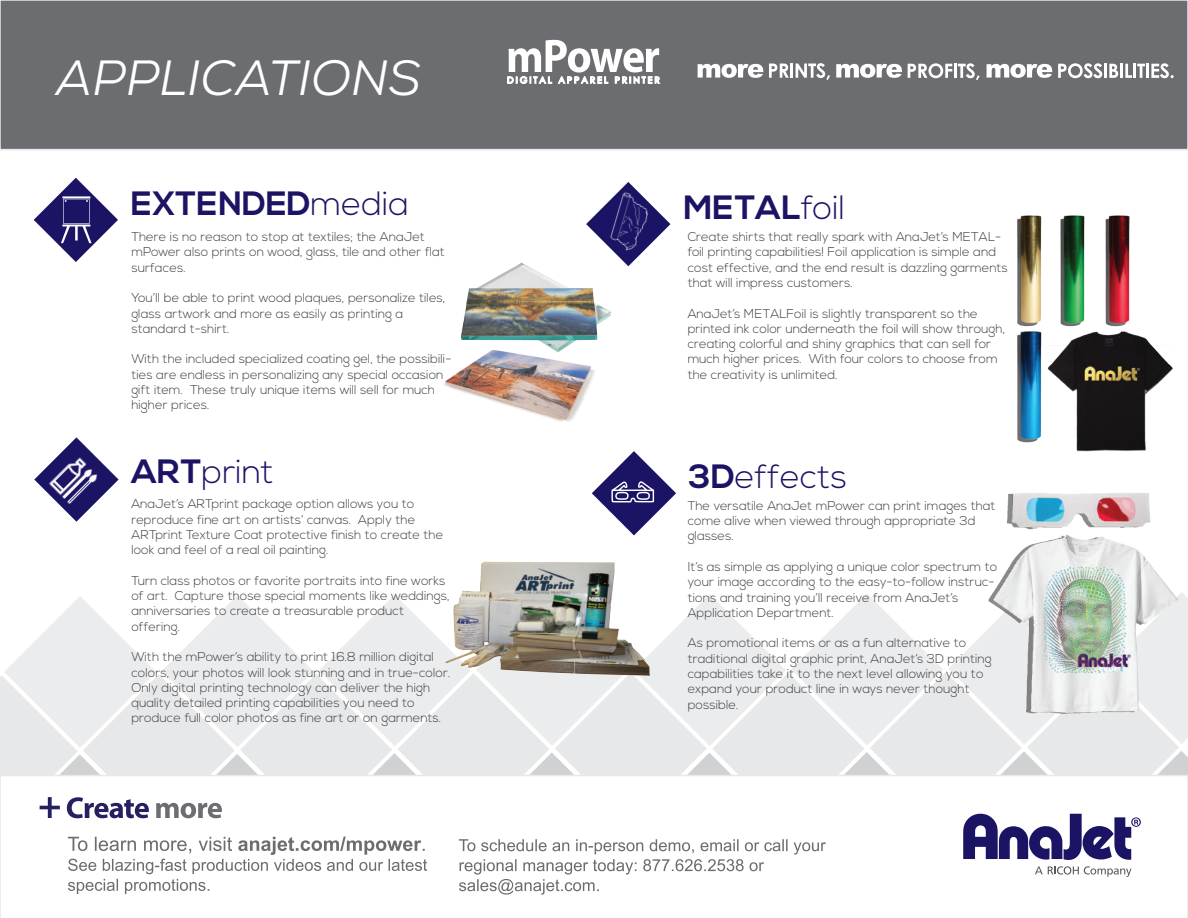
<style>
.page{position:relative;width:1188px;height:918px;background:#fff}
.page>*{position:absolute;margin:0;border:0;box-sizing:border-box;transform-origin:0 0}
.t1{font:italic 49.35px "Nexa";color:#fff}
.t2{font:700 33.75px "Nexa";color:#1b1364}
.t3{font:300 33.75px "Nexa";color:#1b1364}
.t4{font:300 12.75px/15.3px "Nexa";color:#3e3e3f}
.s1{font-weight:300}
.s2{font-weight:700}
</style>
<div class="page">
<div style="left:0;top:0;width:1188px;height:150px;background:#6c6d70"></div>
<div style="left:0;top:0;width:1188px;height:150px;border:2px solid #e7e8e9"></div>
<svg style="left:0;top:594px;width:1188px;height:324px"></svg>
<svg style="left:769px;top:64px;width:20px;height:14px"></svg>
<hr style="left:790px;top:64px;width:3px;height:14px;background:#fff">
<svg style="left:796px;top:63px;width:34px;height:17px"></svg>
<svg style="left:908px;top:63px;width:44px;height:15px"></svg>
<hr style="left:954px;top:64px;width:3px;height:14px;background:#fff">
<svg style="left:958px;top:63px;width:22px;height:17px"></svg>
<svg style="left:1058px;top:63px;width:44px;height:15px"></svg>
<hr style="left:1104px;top:64px;width:3px;height:14px;background:#fff">
<svg style="left:1109px;top:64px;width:9px;height:14px"></svg>
<hr style="left:1120px;top:64px;width:3px;height:14px;background:#fff">
<svg style="left:1125px;top:64px;width:20px;height:14px"></svg>
<hr style="left:1146px;top:64px;width:3px;height:14px;background:#fff">
<svg style="left:1151px;top:63px;width:23px;height:15px"></svg>
<svg style="left:698px;top:64px;width:65px;height:14px"></svg>
<svg style="left:836px;top:64px;width:66px;height:14px"></svg>
<svg style="left:987px;top:64px;width:65px;height:14px"></svg>
<img style="left:443px;top:561px;width:209px;height:115px">
<svg style="left:507px;top:40px;width:154px;height:44px"></svg>
<svg style="left:34px;top:178px;width:84px;height:84px"></svg>
<svg style="left:34px;top:437px;width:85px;height:85px"></svg>
<svg style="left:586px;top:182px;width:84px;height:84px"></svg>
<svg style="left:592px;top:451px;width:84px;height:84px"></svg>
<img style="left:1017px;top:215px;width:156px;height:231px">
<img style="left:931px;top:446px;width:257px;height:297px">
<img style="left:444px;top:246px;width:181px;height:176px">
<img style="left:607px;top:464px;width:55px;height:55px">
<img style="left:594px;top:187px;width:73px;height:74px">
<img style="left:42px;top:446px;width:63px;height:64px">
<img style="left:52px;top:195px;width:50px;height:50px">
<h1 class="t1" style="left:56px;top:46px;width:367px">APPLICATIONS</h1>
<h2 class="t2" style="left:131px;top:184px;width:280px">EXTENDED<span class="s1">media</span></h2>
<h2 class="t2" style="left:683px;top:188px;width:163px">METAL<span class="s1">foil</span></h2>
<p class="t4" style="left:131px;top:230px;width:315px">There is no reason to stop at textiles; the AnaJet mPower also prints on wood, glass, tile and other flat surfaces.</p>
<p class="t4" style="left:131px;top:291px;width:316px">You’ll be able to print wood plaques, personalize tiles, glass artwork and more as easily as printing a standard t-shirt.</p>
<p class="t4" style="left:131px;top:352px;width:322px">With the included specialized coating gel, the possibili&shy;ties are endless in personalizing any special occasion gift item. These truly unique items will sell for much higher prices.</p>
<p class="t4" style="left:688px;top:230px;width:322px">Create shirts that really spark with AnaJet’s METAL&shy;foil printing capabilities! Foil application is simple and cost effective, and the end result is dazzling garments that will impress customers.</p>
<p class="t4" style="left:688px;top:306px;width:319px">AnaJet’s METALFoil is slightly transparent so the printed ink color underneath the foil will show through, creating colorful and shiny graphics that can sell for much higher prices. With four colors to choose from the creativity is unlimited.</p>
<h2 class="t3" style="left:131px;top:452px;width:144px"><span class="s2">ART</span>print</h2>
<h2 class="t3" style="left:689px;top:457px;width:160px"><span class="s2">3D</span>effects</h2>
<p class="t4" style="left:131px;top:497px;width:313px">AnaJet’s ARTprint package option allows you to reproduce fine art on artists’ canvas. Apply the ARTprint Texture Coat protective finish to create the look and feel of a real oil painting.</p>
<p class="t4" style="left:131px;top:573px;width:320px">Turn class photos or favorite portraits into fine works of art. Capture those special moments like weddings, anniversaries to create a treasurable product offering.</p>
<p class="t4" style="left:131px;top:650px;width:321px">With the mPower’s ability to print 16.8 million digital colors, your photos will look stunning and in true-color.<br>Only digital printing technology can deliver the high quality detailed printing capabilities you need to produce full color photos as fine art or on garments.</p>
<p class="t4" style="left:688px;top:498px;width:309px">The versatile AnaJet mPower can print images that come alive when viewed through appropriate 3d glasses.</p>
<p class="t4" style="left:688px;top:559px;width:311px">It’s as simple as applying a unique color spectrum to your image according to the easy-to-follow instruc&shy;tions and training you’ll receive from AnaJet’s Application Department.</p>
<p class="t4" style="left:688px;top:636px;width:305px">As promotional items or as a fun alternative to traditional digital graphic print, AnaJet’s 3D printing capabilities take it to the next level allowing you to expand your product line in ways never thought possible.</p>
</div>
